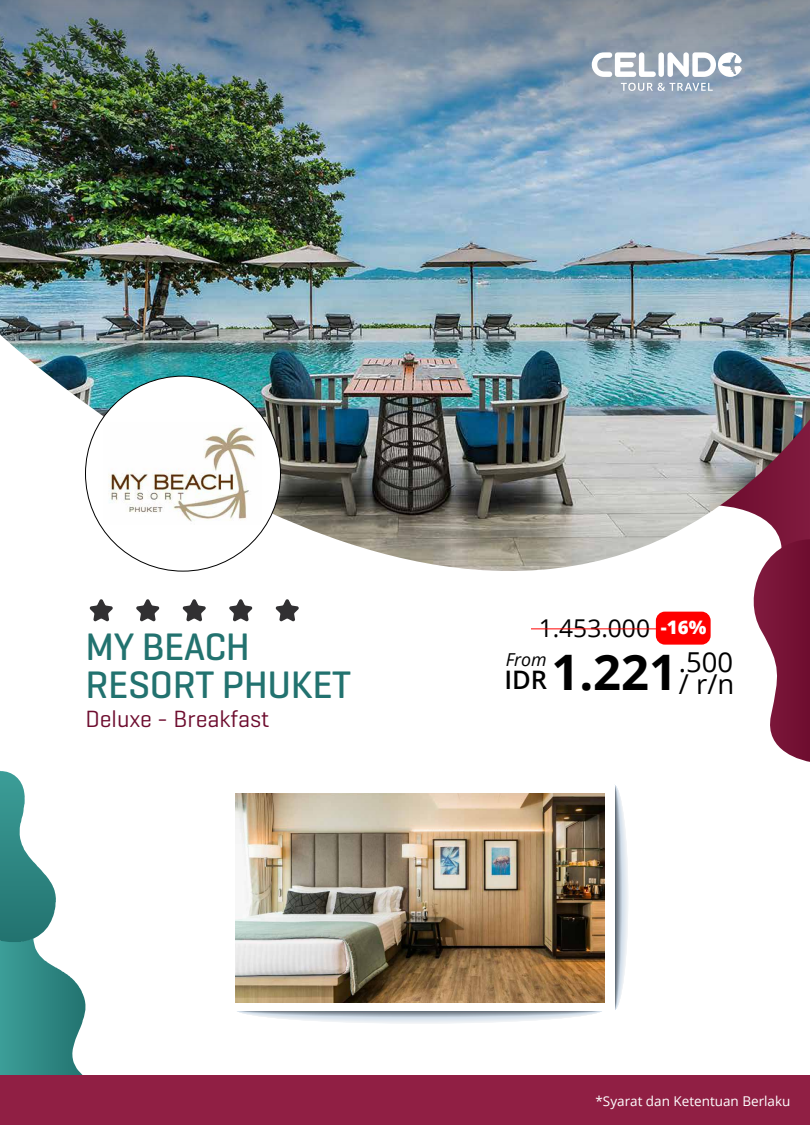
<style>
.page{position:relative;width:810px;height:1125px;background:#fff}
.page>*{position:absolute;margin:0;border:0;box-sizing:border-box;transform-origin:0 0}
.t1{font:700 48.97px "Open Sans";color:#000}
.t2{font:500 39px/37.5px "Geogrotesque";letter-spacing:-.01em;color:#22726f}
.t3{font:27.45px "Open Sans";color:#000}
.t4{font:24.53px "Open Sans";color:#000}
.t5{font:23.92px "Geogrotesque";color:#6d0c2e}
.t6{font:italic 17.77px "Open Sans";color:#000}
.t7{font:13.5px "Open Sans";color:#fff}
.s1{font-weight:800;font-size:18.6px;color:#fff}
.s2{font-weight:600;font-size:25.5px}
</style>
<div class="page">
<svg style="left:753px;top:571px;width:57px;height:191px"></svg>
<img style="left:0;top:166px;width:810px;height:405px">
<img style="left:0;top:0;width:810px;height:166px">
<svg style="left:621px;top:83px;width:92px;height:8px"></svg>
<svg style="left:592px;top:52px;width:64px;height:25px"></svg>
<div style="left:658px;top:52px;width:6px;height:25px;background:#fff;border-radius:3px"></div>
<svg style="left:668px;top:52px;width:74px;height:25px"></svg>
<div style="left:86px;top:376px;width:194px;height:195px;background:#fff;border-radius:50%"></div>
<svg style="left:237px;top:1011px;width:365px;height:13px"></svg>
<svg style="left:615px;top:785px;width:13px;height:225px"></svg>
<img style="left:235px;top:793px;width:369px;height:209px">
<hr style="left:531px;top:628px;width:127px;height:1px;background:#f00">
<div style="left:656px;top:612px;width:55px;height:33px;background:#f00;border-radius:9px"></div>
<svg style="left:89px;top:599px;width:24px;height:23px"></svg>
<svg style="left:136px;top:599px;width:24px;height:23px"></svg>
<svg style="left:182px;top:599px;width:24px;height:23px"></svg>
<svg style="left:229px;top:599px;width:24px;height:23px"></svg>
<svg style="left:275px;top:599px;width:24px;height:23px"></svg>
<svg style="left:0;top:771px;width:87px;height:305px"></svg>
<div style="left:0;top:1076px;width:810px;height:49px;background:#901f44"></div>
<img style="left:108px;top:425px;width:148px;height:97px">
<h2 class="t2" style="left:86px;top:627px;width:267px">MY BEACH<br>RESORT PHUKET</h2>
<h3 class="t5" style="left:86px;top:704px;width:186px">Deluxe - Breakfast</h3>
<h3 class="t4" style="left:539px;top:612px;width:169px">1.453.000 <span class="s1">-16%</span></h3>
<h1 class="t1" style="left:504px;top:638px;width:230px"><span class="s2">IDR</span> 1.221<sup>.500</sup></h1>
<h3 class="t6" style="left:506px;top:648px;width:42px">From</h3>
<h3 class="t3" style="left:679px;top:665px;width:57px">/ r/n</h3>
<p class="t7" style="left:596px;top:1091px;width:197px">*Syarat dan Ketentuan Berlaku</p>
</div>
